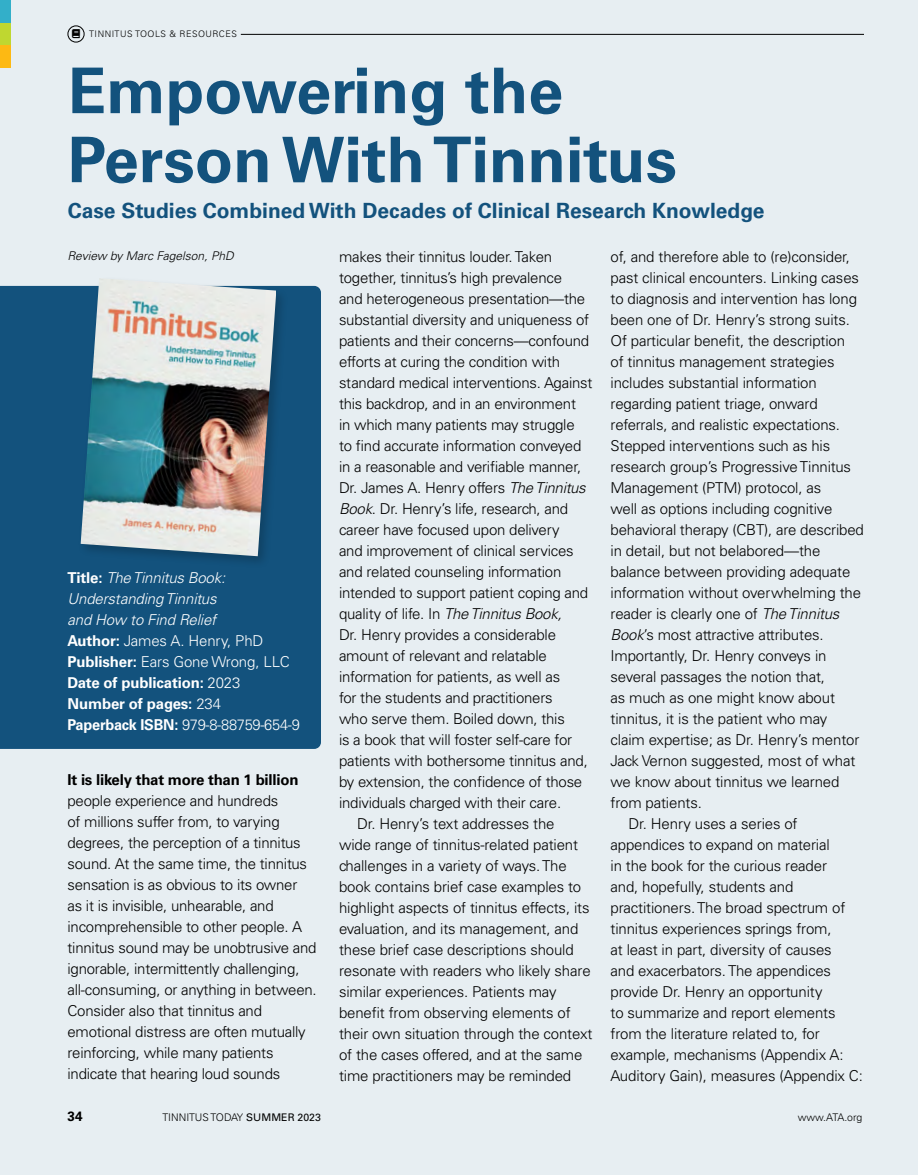
<style>
.page{position:relative;width:918px;height:1175px;background:#fff}
.page>*{position:absolute;margin:0;border:0;box-sizing:border-box;transform-origin:0 0}
.t1{font:700 63px/69px "Univers LT Std";color:#13527d}
.t2{font:700 21px "Univers LT Std";color:#13527d}
.t3{font:300 15px/21px "Univers LT Std";letter-spacing:-.01em;color:#000}
.t4{font:700 15px/21px "Univers LT Std";letter-spacing:-.01em;color:#fff}
.t5{font:700 15px "Univers LT Std";letter-spacing:-.015em;color:#000}
.t6{font:700 13.5px "Univers LT Std";color:#000}
.t7{font:italic 300 12px "Univers LT Std";color:#000}
.t8{font:300 10.5px "Univers LT Std";color:#000}
.t9{font:300 9px "Univers LT Std";letter-spacing:.06em;color:#000}
.s1{font-style:italic}
.s2{font-weight:300;font-style:italic}
.s3{font-weight:300}
.s4{font-weight:400}
</style>
<div class="page">
<div style="left:0;top:0;width:918px;height:1174px;background:#e7eef2"></div>
<div style="left:0;top:0;width:10px;height:23px;background:#33afc9"></div>
<div style="left:0;top:23px;width:10px;height:22px;background:#bfd730"></div>
<div style="left:0;top:45px;width:10px;height:23px;background:#fdb913"></div>
<div style="left:0;top:286px;width:321px;height:463px;background:#13527d"></div>
<div style="left:77px;top:275px;width:212px;height:294px;background:#000;opacity:.2"></div>
<img style="left:81px;top:278px;width:195px;height:278px">
<div style="left:67px;top:25px;width:18px;height:17px;border:1px solid #000;border-radius:50%"></div>
<hr style="left:241px;top:34px;width:623px;height:1px;background:#000">
<p class="t9" style="left:89px;top:28px;width:149px">TINNITUS TOOLS &amp; RESOURCES</p>
<h1 class="t1" style="left:68px;top:57px;width:611px">Empowering the<br>Person With Tinnitus</h1>
<h2 class="t2" style="left:68px;top:198px;width:698px">Case Studies Combined With Decades of Clinical Research Knowledge</h2>
<p class="t7" style="left:68px;top:248px;width:168px">Review by Marc Fagelson, PhD</p>
<p class="t3" style="left:611px;top:246px;width:241px">of, and therefore able to (re)consider,</p>
<p class="t3" style="left:611px;top:267px;width:250px">past clinical encounters. Linking cases</p>
<p class="t3" style="left:611px;top:288px;width:248px">to diagnosis and intervention has long</p>
<p class="t3" style="left:611px;top:309px;width:241px">been one of Dr. Henry’s strong suits.</p>
<p class="t3" style="left:611px;top:330px;width:236px">Of particular benefit, the description</p>
<p class="t3" style="left:611px;top:351px;width:226px">of tinnitus management strategies</p>
<p class="t3" style="left:611px;top:372px;width:208px">includes substantial information</p>
<p class="t3" style="left:611px;top:393px;width:209px">regarding patient triage, onward</p>
<p class="t3" style="left:611px;top:414px;width:231px">referrals, and realistic expectations.</p>
<p class="t3" style="left:611px;top:435px;width:221px">Stepped interventions such as his</p>
<p class="t3" style="left:611px;top:456px;width:242px">research group’s Progressive Tinnitus</p>
<p class="t3" style="left:611px;top:477px;width:212px">Management (PTM) protocol, as</p>
<p class="t3" style="left:611px;top:498px;width:223px">well as options including cognitive</p>
<p class="t3" style="left:611px;top:519px;width:255px">behavioral therapy (CBT), are described</p>
<p class="t3" style="left:611px;top:540px;width:211px">in detail, but not belabored—the</p>
<p class="t3" style="left:611px;top:561px;width:241px">balance between providing adequate</p>
<p class="t3" style="left:611px;top:582px;width:252px">information without overwhelming the</p>
<p class="t3" style="left:611px;top:603px;width:230px">reader is clearly one of <span class="s1">The Tinnitus</span></p>
<p class="t3" style="left:611px;top:624px;width:215px"><span class="s1">Book</span>’s most attractive attributes.</p>
<p class="t3" style="left:611px;top:645px;width:218px">Importantly, Dr. Henry conveys in</p>
<p class="t3" style="left:611px;top:666px;width:216px">several passages the notion that,</p>
<p class="t3" style="left:611px;top:687px;width:226px">as much as one might know about</p>
<p class="t3" style="left:611px;top:708px;width:218px">tinnitus, it is the patient who may</p>
<p class="t3" style="left:611px;top:729px;width:250px">claim expertise; as Dr. Henry’s mentor</p>
<p class="t3" style="left:611px;top:750px;width:247px">Jack Vernon suggested, most of what</p>
<p class="t3" style="left:611px;top:771px;width:230px">we know about tinnitus we learned</p>
<p class="t3" style="left:611px;top:792px;width:93px">from patients.</p>
<p class="t3" style="left:629px;top:813px;width:171px">Dr. Henry uses a series of</p>
<p class="t3" style="left:611px;top:834px;width:221px">appendices to expand on material</p>
<p class="t3" style="left:611px;top:855px;width:218px">in the book for the curious reader</p>
<p class="t3" style="left:611px;top:876px;width:184px">and, hopefully, students and</p>
<p class="t3" style="left:611px;top:897px;width:236px">practitioners. The broad spectrum of</p>
<p class="t3" style="left:611px;top:918px;width:223px">tinnitus experiences springs from,</p>
<p class="t3" style="left:611px;top:939px;width:223px">at least in part, diversity of causes</p>
<p class="t3" style="left:611px;top:960px;width:222px">and exacerbators. The appendices</p>
<p class="t3" style="left:611px;top:981px;width:214px">provide Dr. Henry an opportunity</p>
<p class="t3" style="left:611px;top:1002px;width:227px">to summarize and report elements</p>
<p class="t3" style="left:611px;top:1023px;width:211px">from the literature related to, for</p>
<p class="t3" style="left:611px;top:1044px;width:235px">example, mechanisms (Appendix A:</p>
<p class="t3" style="left:611px;top:1065px;width:254px">Auditory Gain), measures (Appendix C:</p>
<p class="t3" style="left:339px;top:246px;width:215px">makes their tinnitus louder. Taken</p>
<p class="t3" style="left:339px;top:267px;width:225px">together, tinnitus’s high prevalence</p>
<p class="t3" style="left:339px;top:288px;width:248px">and heterogeneous presentation—the</p>
<p class="t3" style="left:339px;top:309px;width:252px">substantial diversity and uniqueness of</p>
<p class="t3" style="left:339px;top:330px;width:252px">patients and their concerns—confound</p>
<p class="t3" style="left:339px;top:351px;width:223px">efforts at curing the condition with</p>
<p class="t3" style="left:339px;top:372px;width:255px">standard medical interventions. Against</p>
<p class="t3" style="left:339px;top:393px;width:239px">this backdrop, and in an environment</p>
<p class="t3" style="left:339px;top:414px;width:237px">in which many patients may struggle</p>
<p class="t3" style="left:339px;top:435px;width:244px">to find accurate information conveyed</p>
<p class="t3" style="left:339px;top:456px;width:244px">in a reasonable and verifiable manner,</p>
<p class="t3" style="left:339px;top:477px;width:248px">Dr. James A. Henry offers <span class="s1">The Tinnitus</span></p>
<p class="t3" style="left:339px;top:498px;width:231px"><span class="s1">Book</span>. Dr. Henry’s life, research, and</p>
<p class="t3" style="left:339px;top:519px;width:222px">career have focused upon delivery</p>
<p class="t3" style="left:339px;top:540px;width:236px">and improvement of clinical services</p>
<p class="t3" style="left:339px;top:561px;width:224px">and related counseling information</p>
<p class="t3" style="left:339px;top:582px;width:251px">intended to support patient coping and</p>
<p class="t3" style="left:339px;top:603px;width:224px">quality of life. In <span class="s1">The Tinnitus Book,</span></p>
<p class="t3" style="left:339px;top:624px;width:219px">Dr. Henry provides a considerable</p>
<p class="t3" style="left:339px;top:645px;width:209px">amount of relevant and relatable</p>
<p class="t3" style="left:339px;top:666px;width:223px">information for patients, as well as</p>
<p class="t3" style="left:339px;top:687px;width:215px">for the students and practitioners</p>
<p class="t3" style="left:339px;top:708px;width:227px">who serve them. Boiled down, this</p>
<p class="t3" style="left:339px;top:729px;width:235px">is a book that will foster self-care for</p>
<p class="t3" style="left:339px;top:750px;width:250px">patients with bothersome tinnitus and,</p>
<p class="t3" style="left:339px;top:771px;width:245px">by extension, the confidence of those</p>
<p class="t3" style="left:339px;top:792px;width:224px">individuals charged with their care.</p>
<p class="t3" style="left:357px;top:813px;width:199px">Dr. Henry’s text addresses the</p>
<p class="t3" style="left:339px;top:834px;width:241px">wide range of tinnitus-related patient</p>
<p class="t3" style="left:339px;top:855px;width:229px">challenges in a variety of ways. The</p>
<p class="t3" style="left:339px;top:876px;width:244px">book contains brief case examples to</p>
<p class="t3" style="left:339px;top:897px;width:252px">highlight aspects of tinnitus effects, its</p>
<p class="t3" style="left:339px;top:918px;width:241px">evaluation, and its management, and</p>
<p class="t3" style="left:339px;top:939px;width:236px">these brief case descriptions should</p>
<p class="t3" style="left:339px;top:960px;width:253px">resonate with readers who likely share</p>
<p class="t3" style="left:339px;top:981px;width:219px">similar experiences. Patients may</p>
<p class="t3" style="left:339px;top:1002px;width:233px">benefit from observing elements of</p>
<p class="t3" style="left:339px;top:1023px;width:255px">their own situation through the context</p>
<p class="t3" style="left:339px;top:1044px;width:245px">of the cases offered, and at the same</p>
<p class="t3" style="left:339px;top:1065px;width:234px">time practitioners may be reminded</p>
<p class="t4" style="left:67px;top:567px;width:234px">Title: <span class="s2">The Tinnitus Book:<br>Understanding Tinnitus<br>and How to Find Relief<br></span>Author: <span class="s3">James A. Henry, PhD<br></span>Publisher: <span class="s3">Ears Gone Wrong, LLC<br></span>Date of publication: <span class="s3">2023<br></span>Number of pages: <span class="s3">234<br></span>Paperback ISBN: <span class="s3">979-8-88759-654-9</span></p>
<p class="t5" style="left:68px;top:770px;width:233px">It is likely that more than 1 billion</p>
<p class="t3" style="left:68px;top:790px;width:251px">people experience and hundreds<br>of millions suffer from, to varying degrees, the perception of a tinnitus sound. At the same time, the tinnitus sensation is as obvious to its owner<br>as it is invisible, unhearable, and incomprehensible to other people. A tinnitus sound may be unobtrusive and ignorable, intermittently challenging, all-consuming, or anything in between.<br>Consider also that tinnitus and emotional distress are often mutually reinforcing, while many patients indicate that hearing loud sounds</p>
<p class="t6" style="left:68px;top:1108px;width:17px">34</p>
<p class="t8" style="left:162px;top:1110px;width:160px">TINNITUS TODAY <span class="s4">SUMMER 2023</span></p>
<p class="t8" style="left:798px;top:1110px;width:66px">www.ATA.org</p>
</div>
